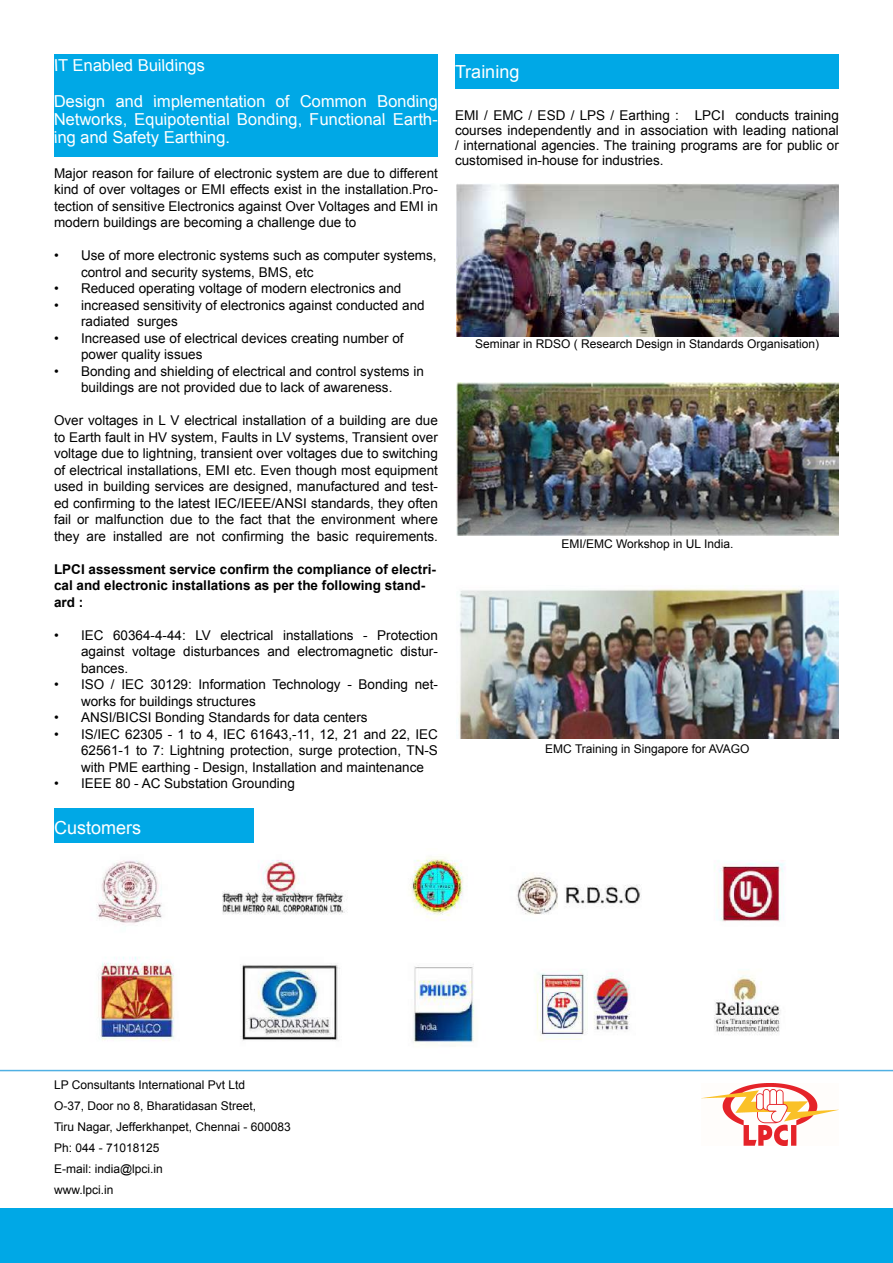
<style>
.page{position:relative;width:893px;height:1263px;background:#fff}
.page>*{position:absolute;margin:0;border:0;box-sizing:border-box;transform-origin:0 0}
.t1{font:18px "Arial";color:#fff}
.t2{font:16.5px/36px "Arial";color:#fff}
.t3{font:13.5px/16.5px "Arial";color:#000;text-align:justify}
.t4{font:700 13.5px/16.5px "Arial";color:#000}
.t5{font:12px/21px "Arial";color:#000}
</style>
<div class="page">
<div style="left:54px;top:54px;width:384px;height:102px;background:#00a8e6"></div>
<div style="left:455px;top:54px;width:384px;height:34px;background:#00a8e6"></div>
<div style="left:54px;top:808px;width:200px;height:34px;background:#00a8e6"></div>
<div style="left:0;top:1209px;width:893px;height:54px;background:#00a8e6"></div>
<img style="left:456px;top:184px;width:383px;height:153px">
<img style="left:456px;top:383px;width:383px;height:153px">
<img style="left:459px;top:588px;width:380px;height:151px">
<img style="left:96px;top:857px;width:689px;height:189px">
<img style="left:702px;top:1084px;width:137px;height:62px">
<hr style="left:0;top:1070px;width:893px;height:1px;background:#50b0e3">
<p class="t2" style="left:54px;top:47px;width:386px">IT Enabled Buildings<br>Design and implementation of Common Bonding</p>
<p class="t2" style="left:54px;top:110px;width:386px;line-height:18px">Networks, Equipotential Bonding, Functional Earth&shy;ing and Safety Earthing.</p>
<p class="t3" style="left:54px;top:165px;width:385px">Major reason for failure of electronic system are due to different kind of over voltages or EMI effects exist in the installation.Pro&shy;tection of sensitive Electronics against Over Voltages and EMI in modern buildings are becoming a challenge due to</p>
<p class="t3" style="left:81px;top:247px;width:357px;text-indent:-27px">• Use of more electronic systems such as computer systems, control and security systems, BMS, etc</p>
<p class="t3" style="left:54px;top:280px;width:349px">• Reduced operating voltage of modern electronics and</p>
<p class="t3" style="left:81px;top:297px;width:345px;text-indent:-27px">• increased sensitivity of electronics against conducted and radiated surges</p>
<p class="t3" style="left:81px;top:330px;width:324px;text-indent:-27px">• Increased use of electrical devices creating number of power quality issues</p>
<p class="t3" style="left:54px;top:363px;width:371px;text-align:center">• Bonding and shielding of electrical and control systems in buildings are not provided due to lack of awareness.</p>
<p class="t3" style="left:54px;top:412px;width:385px">Over voltages in L V electrical installation of a building are due to Earth fault in HV system, Faults in LV systems, Transient over voltage due to lightning, transient over voltages due to switching of electrical installations, EMI etc. Even though most equipment used in building services are designed, manufactured and test&shy;ed confirming to the latest IEC/IEEE/ANSI standards, they often fail or malfunction due to the fact that the environment where they are installed are not confirming the basic requirements.</p>
<p class="t4" style="left:54px;top:561px;width:383px">LPCI assessment service confirm the compliance of electri&shy;cal and electronic installations as per the following stand&shy;ard :</p>
<p class="t3" style="left:81px;top:627px;width:358px;text-indent:-27px">• IEC 60364-4-44: LV electrical installations - Protection against voltage disturbances and electromagnetic distur&shy;bances.</p>
<p class="t3" style="left:81px;top:676px;width:358px;text-indent:-27px">• ISO / IEC 30129: Information Technology - Bonding net&shy;works for buildings structures</p>
<p class="t3" style="left:54px;top:709px;width:315px">• ANSI/BICSI Bonding Standards for data centers</p>
<p class="t3" style="left:81px;top:726px;width:358px;text-indent:-27px">• IS/IEC 62305 - 1 to 4, IEC 61643,-11, 12, 21 and 22, IEC 62561-1 to 7: Lightning protection, surge protection, TN-S with PME earthing - Design, Installation and maintenance</p>
<p class="t3" style="left:54px;top:775px;width:242px">• IEEE 80 - AC Substation Grounding</p>
<h1 class="t1" style="left:54px;top:815px;width:89px">Customers</h1>
<h1 class="t1" style="left:455px;top:59px;width:66px">Training</h1>
<p class="t3" style="left:455px;top:108px;width:385px;line-height:15px">EMI / EMC / ESD / LPS / Earthing : LPCI conducts training courses independently and in association with leading national / international agencies. The training programs are for public or customised in-house for industries.</p>
<p class="t5" style="left:475px;top:333px;width:346px">Seminar in RDSO ( Research Design in Standards Organisation)</p>
<p class="t5" style="left:561px;top:533px;width:174px">EMI/EMC Workshop in UL India.</p>
<p class="t5" style="left:545px;top:738px;width:206px">EMC Training in Singapore for AVAGO</p>
<p class="t5" style="left:54px;top:1074px;width:238px">LP Consultants International Pvt Ltd<br>O-37, Door no 8, Bharatidasan Street,<br>Tiru Nagar, Jefferkhanpet, Chennai - 600083<br>Ph: 044 - 71018125<br>E-mail: india@lpci.in<br>www.lpci.in</p>
</div>
